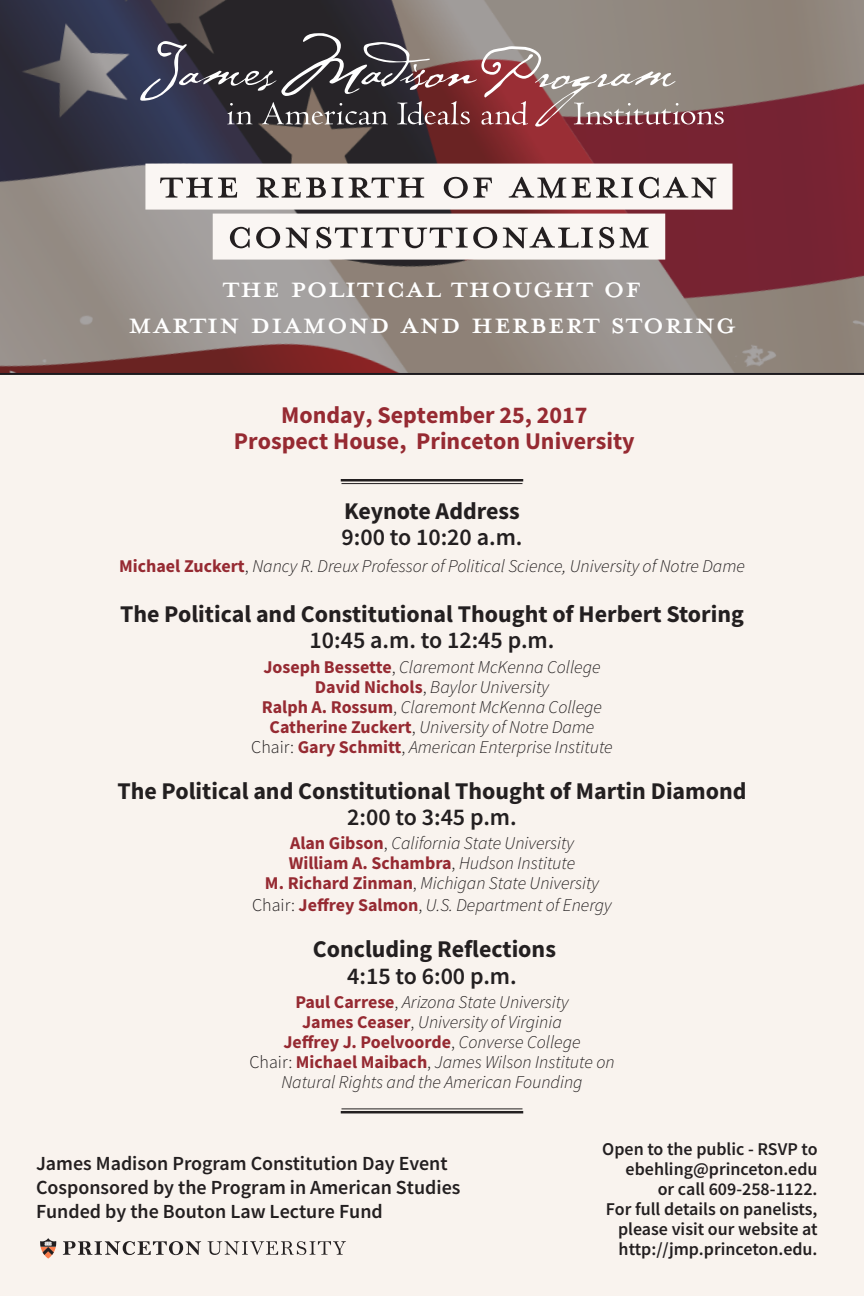
<style>
.page{position:relative;width:864px;height:1296px;background:#fff}
.page>*{position:absolute;margin:0;border:0;box-sizing:border-box;transform-origin:0 0}
.t1{font:60px "Mrs Eaves All Petite Caps OT";color:#231f20}
.t2{font:43px "Mrs Eaves All Petite Caps OT";color:#fff}
.t3{font:700 24px "Source Sans Pro";color:#231f20}
.t4{font:600 24px "Source Sans Pro";color:#231f20}
.t5{font:700 24px "Source Sans Pro";color:#962a32}
.t6{font:600 20px "Source Sans Pro";color:#231f20}
.t7{font:italic 300 18px "Source Sans Pro";color:#231f20}
.t8{font:600 18px/20px "Source Sans Pro";color:#231f20;text-align:right}
.t9{font:700 18px "Source Sans Pro";color:#962a32}
.s1{font-weight:700;font-style:normal;color:#962a32}
.s2{font-style:normal}
.s3{font-weight:300;color:#231f20}
.s4{font-weight:300;font-style:italic;color:#231f20}
</style>
<div class="page">
<div style="left:0;top:337px;width:864px;height:959px;background:#f9f3ee"></div>
<svg style="left:63px;top:1241px;width:138px;height:14px"></svg>
<svg style="left:207px;top:1241px;width:139px;height:14px"></svg>
<svg style="left:40px;top:1238px;width:16px;height:21px"></svg>
<hr style="left:0;top:373px;width:864px;height:2px;background:#231f20">
<svg style="left:0;top:0;width:864px;height:373px;background:#7c6466"></svg>
<svg style="left:140px;top:33px;width:584px;height:94px;background:#726062"></svg>
<div style="left:145px;top:164px;width:588px;height:46px;background:#faf6f3"></div>
<div style="left:213px;top:214px;width:452px;height:46px;background:#faf6f3"></div>
<hr style="left:342px;top:479px;width:180px;height:3px;background:#231f20">
<hr style="left:342px;top:483px;width:180px;height:1px;background:#231f20">
<hr style="left:342px;top:1111px;width:180px;height:2px;background:#231f20">
<hr style="left:342px;top:1108px;width:180px;height:1px;background:#231f20">
<p class="t1" style="left:159px;top:147px;width:561px">THE REBIRTH OF AMERICAN</p>
<p class="t1" style="left:227px;top:197px;width:426px">CONSTITUTIONALISM</p>
<p class="t2" style="left:222px;top:261px;width:421px">THE POLITICAL THOUGHT OF</p>
<p class="t2" style="left:128px;top:297px;width:610px">MARTIN DIAMOND AND HERBERt Storing</p>
<p class="t5" style="left:281px;top:398px;width:308px">Monday, September 25, 2017</p>
<p class="t5" style="left:234px;top:425px;width:402px">Prospect House, Princeton University</p>
<p class="t3" style="left:344px;top:495px;width:177px">Keynote Address</p>
<p class="t4" style="left:341px;top:521px;width:183px">9:00 to 10:20 a.m.</p>
<p class="t7" style="left:119px;top:555px;width:627px"><span class="s1">Michael Zuckert</span><span class="s2">,</span> Nancy R. Dreux Professor of Political Science, University of Notre Dame</p>
<p class="t3" style="left:120px;top:598px;width:625px">The Political and Constitutional Thought of Herbert Storing</p>
<p class="t4" style="left:310px;top:624px;width:246px">10:45 a.m. to 12:45 p.m.</p>
<p class="t7" style="left:263px;top:656px;width:339px"><span class="s1">Joseph Bessette</span><span class="s2">,</span> Claremont McKenna College</p>
<p class="t7" style="left:315px;top:676px;width:236px"><span class="s1">David Nichols</span><span class="s2">,</span> Baylor University</p>
<p class="t7" style="left:262px;top:696px;width:342px"><span class="s1">Ralph A. Rossum</span><span class="s2">,</span> Claremont McKenna College</p>
<p class="t7" style="left:270px;top:716px;width:326px"><span class="s1">Catherine Zuckert</span><span class="s2">,</span> University of Notre Dame</p>
<p class="t7" style="left:251px;top:736px;width:363px"><span class="s2">Chair:</span> <span class="s1">Gary Schmitt</span><span class="s2">,</span> American Enterprise Institute</p>
<p class="t3" style="left:117px;top:775px;width:631px">The Political and Constitutional Thought of Martin Diamond</p>
<p class="t4" style="left:347px;top:801px;width:171px">2:00 to 3:45 p.m.</p>
<p class="t7" style="left:290px;top:832px;width:285px"><span class="s1">Alan Gibson</span><span class="s2">,</span> California State University</p>
<p class="t9" style="left:289px;top:851px;width:288px">William A. Schambra<span class="s3">,</span> <span class="s4">Hudson Institute</span></p>
<p class="t7" style="left:265px;top:872px;width:336px"><span class="s1">M. Richard Zinman</span><span class="s2">,</span> Michigan State University</p>
<p class="t7" style="left:252px;top:894px;width:361px"><span class="s2">Chair:</span> <span class="s1">Jeffrey Salmon</span><span class="s2">,</span> U.S. Department of Energy</p>
<p class="t3" style="left:313px;top:933px;width:245px">Concluding Reflections</p>
<p class="t4" style="left:347px;top:960px;width:171px">4:15 to 6:00 p.m.</p>
<p class="t7" style="left:295px;top:991px;width:275px"><span class="s1">Paul Carrese</span><span class="s2">,</span> Arizona State University</p>
<p class="t7" style="left:302px;top:1011px;width:261px"><span class="s1">James Ceaser</span><span class="s2">,</span> University of Virginia</p>
<p class="t9" style="left:283px;top:1030px;width:299px">Jeffrey J. Poelvoorde<span class="s3">,</span> <span class="s4">Converse College</span></p>
<p class="t7" style="left:249px;top:1051px;width:367px"><span class="s2">Chair:</span> <span class="s1">Michael Maibach</span><span class="s2">,</span> James Wilson Institute on</p>
<p class="t7" style="left:281px;top:1071px;width:303px">Natural Rights and the American Founding</p>
<p class="t6" style="left:36px;top:1150px;width:413px">James Madison Program Constitution Day Event</p>
<p class="t6" style="left:36px;top:1174px;width:426px">Cosponsored by the Program in American Studies</p>
<p class="t6" style="left:36px;top:1198px;width:348px">Funded by the Bouton Law Lecture Fund</p>
<p class="t8" style="left:602px;top:1139px;width:217px">Open to the public - RSVP to ebehling@princeton.edu</p>
<p class="t8" style="left:658px;top:1179px;width:161px">or call 609-258-1122.</p>
<p class="t8" style="left:606px;top:1199px;width:213px">For full details on panelists,</p>
<p class="t8" style="left:618px;top:1219px;width:201px">please visit our website at</p>
<p class="t8" style="left:619px;top:1239px;width:200px">http://jmp.princeton.edu.</p>
</div>
